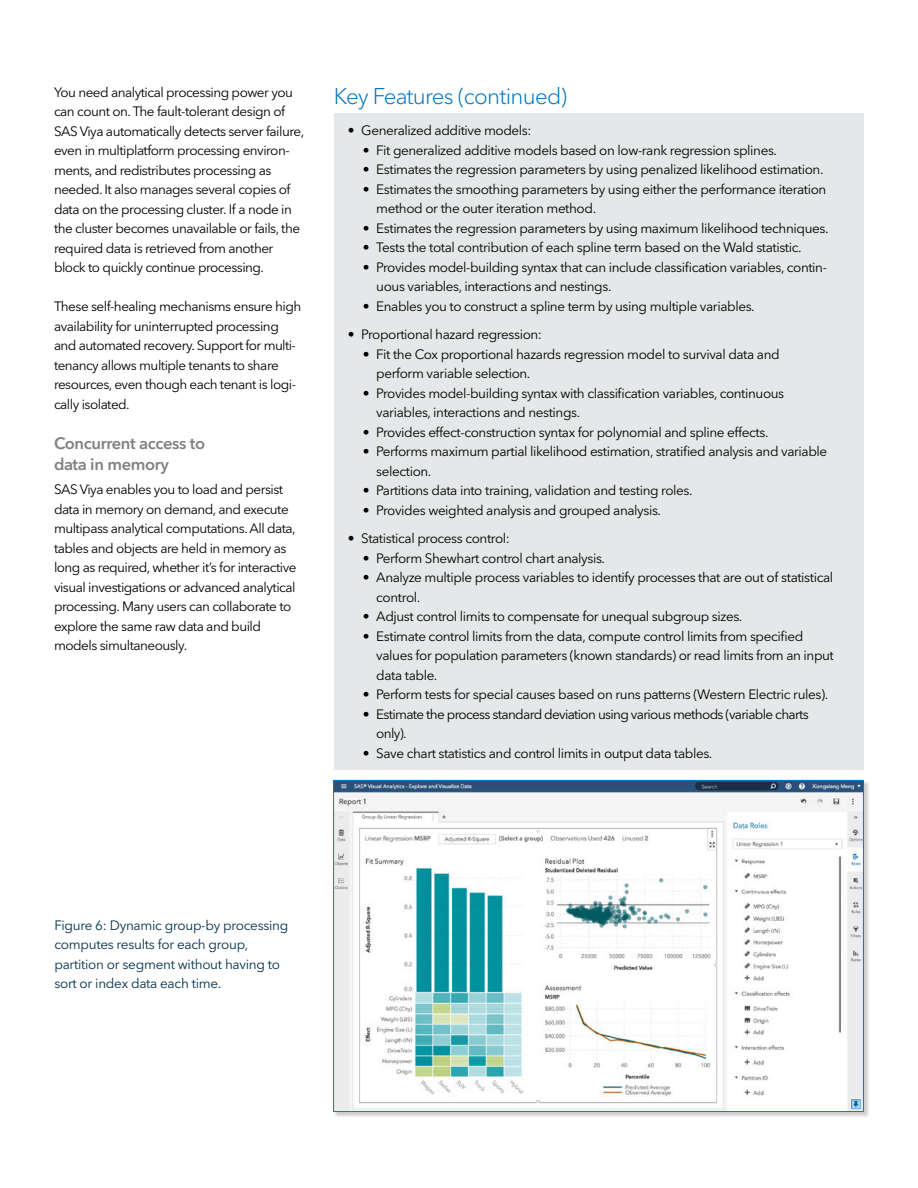
<style>
.page{position:relative;width:918px;height:1188px;background:#fff}
.page>*{position:absolute;margin:0;border:0;box-sizing:border-box;transform-origin:0 0}
.Subhead-1_Cobalt{font:300 22.5px "Avenir Next W1 G";letter-spacing:-.035em;color:#0074bd}
.Subhead-2_Slate{font:600 16.5px/21px "Avenir Next W1 G";letter-spacing:-.025em;color:#818181}
.Key_Feature_Bullet{font:13.5px/19.5px "Avenir Next W1 G";letter-spacing:-.03em;color:#000}
.Body{font:13.5px/19.5px "Avenir Next W1 G";letter-spacing:-.04em;color:#000}
.Figure_Caption_-_col{font:13.5px "Avenir Next W1 G";letter-spacing:-.02em;color:#03304b}
.Key_Feature_Bullets{font:13.5px "Avenir Next W1 G";letter-spacing:-.03em;color:#000}
.Key_Feature_Bullet-2{font:13.5px/19.5px "Avenir Next W1 G";letter-spacing:-.05em;color:#000}
</style>
<div class="page">
<div style="left:334px;top:113px;width:530px;height:657px;background:#e5e7e8"></div>
<div style="left:333px;top:780px;width:537px;height:338px;background:#000;opacity:.2"></div>
<img style="left:335px;top:782px;width:527px;height:328px">
<p class="Body" style="left:54px;top:82px;width:252px">You need analytical processing power you can count on. The fault-tolerant design of SAS Viya automatically detects server failure, even in multiplatform processing environ&shy;ments, and redistributes processing as needed. It also manages several copies of data on the processing cluster. If a node in the cluster becomes unavailable or fails, the required data is retrieved from another block to quickly continue processing.</p>
<p class="Body" style="left:54px;top:297px;width:249px">These self-healing mechanisms ensure high availability for uninterrupted processing and automated recovery. Support for multi&shy;tenancy allows multiple tenants to share resources, even though each tenant is logi&shy;cally isolated.</p>
<p class="Subhead-2_Slate" style="left:54px;top:433px;width:153px">Concurrent access to data in memory</p>
<p class="Body" style="left:54px;top:480px;width:244px">SAS Viya enables you to load and persist data in memory on demand, and execute multipass analytical computations. All data, tables and objects are held in memory as long as required, whether it’s for interactive visual investigations or advanced analytical processing. Many users can collaborate to explore the same raw data and build models simultaneously.</p>
<p class="Subhead-1_Cobalt" style="left:334px;top:82px;width:235px">Key Features (continued)</p>
<p class="Key_Feature_Bullets" style="left:348px;top:122px;width:185px">• Generalized additive models:</p>
<p class="Key_Feature_Bullet" style="left:363px;top:140px;width:416px">• Fit generalized additive models based on low-rank regression splines.</p>
<p class="Key_Feature_Bullet" style="left:363px;top:160px;width:462px">• Estimates the regression parameters by using penalized likelihood estimation.</p>
<p class="Key_Feature_Bullet" style="left:376px;top:179px;width:452px;text-indent:-14px">• Estimates the smoothing parameters by using either the performance iteration method or the outer iteration method.</p>
<p class="Key_Feature_Bullet" style="left:363px;top:218px;width:467px">• Estimates the regression parameters by using maximum likelihood techniques.</p>
<p class="Key_Feature_Bullet" style="left:363px;top:238px;width:440px">• Tests the total contribution of each spline term based on the Wald statistic.</p>
<p class="Key_Feature_Bullet" style="left:376px;top:257px;width:452px;text-indent:-14px">• Provides model-building syntax that can include classification variables, contin&shy;uous variables, interactions and nestings.</p>
<p class="Key_Feature_Bullet" style="left:363px;top:296px;width:393px">• Enables you to construct a spline term by using multiple variables.</p>
<p class="Key_Feature_Bullets" style="left:348px;top:326px;width:196px">• Proportional hazard regression:</p>
<p class="Key_Feature_Bullet" style="left:376px;top:344px;width:405px;text-indent:-14px">• Fit the Cox proportional hazards regression model to survival data and perform variable selection.</p>
<p class="Key_Feature_Bullet" style="left:376px;top:383px;width:410px;text-indent:-14px">• Provides model-building syntax with classification variables, continuous variables, interactions and nestings.</p>
<p class="Key_Feature_Bullet" style="left:363px;top:422px;width:407px">• Provides effect-construction syntax for polynomial and spline effects.</p>
<p class="Key_Feature_Bullet" style="left:376px;top:442px;width:453px;text-indent:-14px">• Performs maximum partial likelihood estimation, stratified analysis and variable selection.</p>
<p class="Key_Feature_Bullet" style="left:363px;top:481px;width:331px">• Partitions data into training, validation and testing roles.</p>
<p class="Key_Feature_Bullet" style="left:363px;top:500px;width:300px">• Provides weighted analysis and grouped analysis.</p>
<p class="Key_Feature_Bullets" style="left:348px;top:530px;width:164px">• Statistical process control:</p>
<p class="Key_Feature_Bullet" style="left:363px;top:548px;width:244px">• Perform Shewhart control chart analysis.</p>
<p class="Key_Feature_Bullet" style="left:376px;top:568px;width:458px;text-indent:-14px">• Analyze multiple process variables to identify processes that are out of statistical control.</p>
<p class="Key_Feature_Bullet" style="left:363px;top:607px;width:381px">• Adjust control limits to compensate for unequal subgroup sizes.</p>
<p class="Key_Feature_Bullet" style="left:376px;top:626px;width:459px;text-indent:-14px">• Estimate control limits from the data, compute control limits from specified values for population parameters (known standards) or read limits from an input data table.</p>
<p class="Key_Feature_Bullet" style="left:363px;top:685px;width:467px">• Perform tests for special causes based on runs patterns (Western Electric rules).</p>
<p class="Key_Feature_Bullet-2" style="left:376px;top:704px;width:434px;text-indent:-14px">• Estimate the process standard deviation using various methods (variable charts only).</p>
<p class="Key_Feature_Bullet" style="left:363px;top:743px;width:351px">• Save chart statistics and control limits in output data tables.</p>
<p class="Figure_Caption_-_col" style="left:54px;top:917px;width:235px">Figure 6: Dynamic group-by processing</p>
<p class="Figure_Caption_-_col" style="left:54px;top:937px;width:196px">computes results for each group,</p>
<p class="Figure_Caption_-_col" style="left:54px;top:956px;width:227px">partition or segment without having to</p>
<p class="Figure_Caption_-_col" style="left:54px;top:976px;width:169px">sort or index data each time.</p>
</div>
